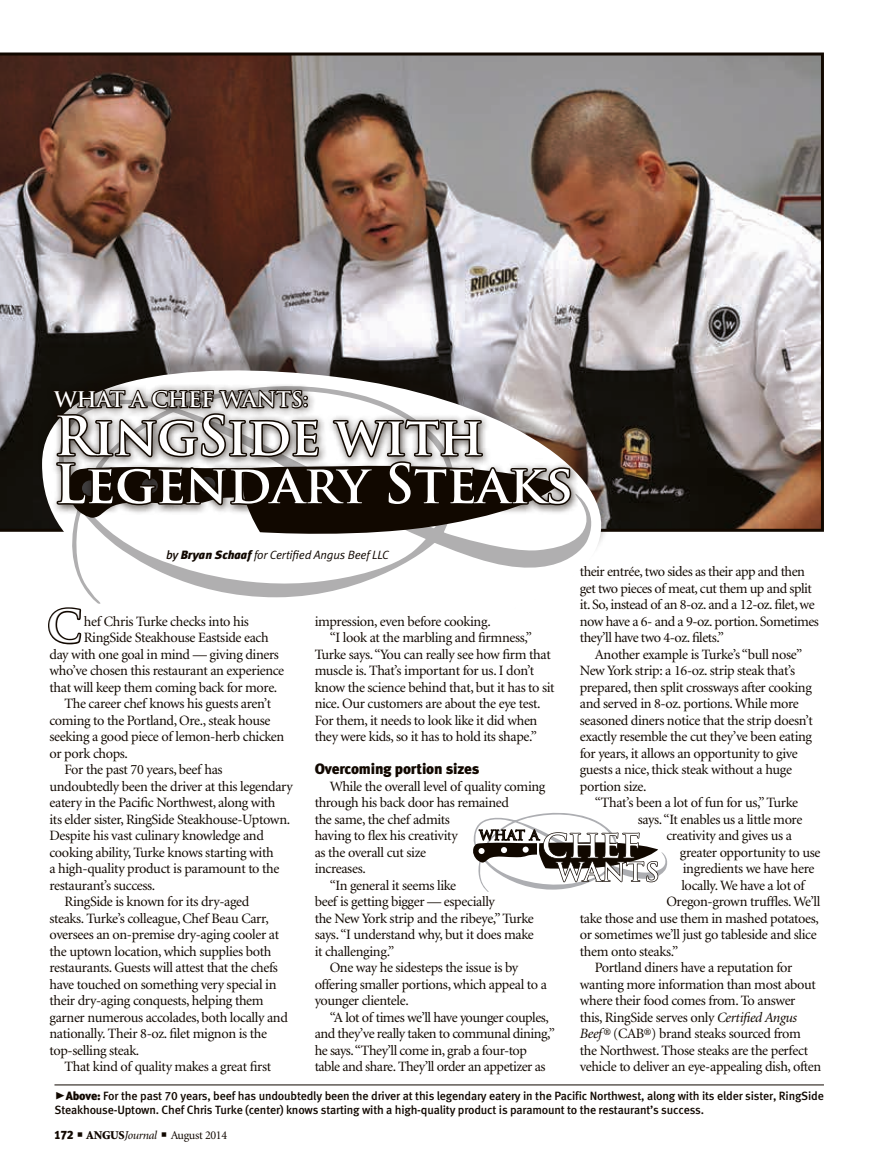
<style>
.page{position:relative;width:878px;height:1168px;background:#fff}
.page>*{position:absolute;margin:0;border:0;box-sizing:border-box;transform-origin:0 0}
.headline{font:700 52.5px/48px "Trajan Pro";letter-spacing:-.01em;color:#fff}
.Drop_Cap{font:700 43.35px "Trajan Pro";color:#fff}
.deck{font:700 21px "Trajan Pro";letter-spacing:-.01em;color:#fff}
.subhead{font:15px "Meta Black LF";letter-spacing:-.01em;color:#110800}
.body_text{font:14.25px/16.5px "Minion";letter-spacing:-.025em;color:#110800}
.Drop_Cap-2{font:14.25px "Minion";letter-spacing:-.025em;color:#110800}
.t1{font:700 13.35px "Trajan";color:#110800}
.t2{font:12px/13.5px "Meta Medium LF";letter-spacing:-.015em;color:#110800}
.byline{font:italic 12px "Meta Normal LF";letter-spacing:-.01em;color:#110800}
.t3{font:12px "Minion";letter-spacing:-.025em;color:#110800}
.s1{font-family:"Meta Medium LF"}
.s2{font-family:"Meta Black LF"}
.s3{font-style:italic}
.s4{font-family:"Meta Black Caps Expert";font-size:21px}
.s5{font-weight:900}
</style>
<div class="page">
<svg style="left:473px;top:812px;width:195px;height:80px"></svg>
<svg style="left:0;top:52px;width:824px;height:480px;background:#82746f"></svg>
<svg style="left:41px;top:358px;width:568px;height:186px;background:#4a4744"></svg>
<svg style="left:48px;top:607px;width:34px;height:38px"></svg>
<svg style="left:48px;top:382px;width:551px;height:222px"></svg>
<div style="left:47px;top:383px;width:533px;height:132px;background:#110800;opacity:.75"></div>
<svg style="left:51px;top:102px;width:521px;height:488px"></svg>
<hr style="left:54px;top:1084px;width:770px;height:1px;background:#110800">
<p class="deck" style="left:54px;top:386px;width:256px">WHAT A CHEF WANTS:</p>
<p class="headline" style="left:54px;top:413px;width:520px">RingSide with<br>Legendary Steaks</p>
<p class="byline" style="left:166px;top:548px;width:224px"><span class="s1">by</span> <span class="s2">Bryan Schaaf</span> for Certified Angus Beef LLC</p>
<p class="Drop_Cap" style="left:47px;top:599px;width:36px">C</p>
<p class="Drop_Cap-2" style="left:84px;top:614px;width:167px">hef Chris Turke checks into his</p>
<p class="Drop_Cap-2" style="left:84px;top:630px;width:186px">RingSide Steakhouse Eastside each</p>
<p class="Drop_Cap-2" style="left:50px;top:647px;width:231px">day with one goal in mind — giving diners</p>
<p class="Drop_Cap-2" style="left:50px;top:663px;width:236px">who’ve chosen this restaurant an experience</p>
<p class="Drop_Cap-2" style="left:50px;top:680px;width:229px">that will keep them coming back for more.</p>
<p class="body_text" style="left:50px;top:696px;width:236px;text-indent:15px">The career chef knows his guests aren’t coming to the Portland, Ore., steak house seeking a good piece of lemon-herb chicken or pork chops.</p>
<p class="body_text" style="left:50px;top:762px;width:245px;text-indent:15px">For the past 70 years, beef has undoubtedly been the driver at this legendary eatery in the Pacific Northwest, along with<br>its elder sister, RingSide Steakhouse-Uptown.<br>Despite his vast culinary knowledge and cooking ability, Turke knows starting with<br>a high-quality product is paramount to the restaurant’s success.</p>
<p class="body_text" style="left:50px;top:894px;width:240px;text-indent:15px">RingSide is known for its dry-aged steaks. Turke’s colleague, Chef Beau Carr, oversees an on-premise dry-aging cooler at the uptown location, which supplies both restaurants. Guests will attest that the chefs have touched on something very special in their dry-aging conquests, helping them garner numerous accolades, both locally and nationally. Their 8-oz. filet mignon is the top-selling steak.</p>
<p class="body_text" style="left:64px;top:1059px;width:208px">That kind of quality makes a great first</p>
<p class="body_text" style="left:315px;top:613px;width:177px">impression, even before cooking.</p>
<p class="body_text" style="left:315px;top:630px;width:241px;text-indent:15px">“I look at the marbling and firmness,” Turke says. “You can really see how firm that muscle is. That’s important for us. I don’t know the science behind that, but it has to sit nice. Our customers are about the eye test.<br>For them, it needs to look like it did when they were kids, so it has to hold its shape.”</p>
<p class="subhead" style="left:315px;top:760px;width:166px">Overcoming portion sizes</p>
<p class="body_text" style="left:315px;top:778px;width:232px;text-indent:15px">While the overall level of quality coming through his back door has remained<br>the same, the chef admits<br>having to flex his creativity<br>as the overall cut size<br>increases.</p>
<p class="body_text" style="left:315px;top:877px;width:221px;text-indent:15px">“In general it seems like<br>beef is getting bigger — especially<br>the New York strip and the ribeye,” Turke says. “I understand why, but it does make it challenging.”</p>
<p class="body_text" style="left:315px;top:960px;width:234px;text-indent:15px">One way he sidesteps the issue is by offering smaller portions, which appeal to a younger clientele.</p>
<p class="body_text" style="left:315px;top:1009px;width:242px;text-indent:15px">“A lot of times we’ll have younger couples, and they’ve really taken to communal dining,” he says. “They’ll come in, grab a four-top table and share. They’ll order an appetizer as</p>
<p class="t1" style="left:479px;top:827px;width:61px">WHAT A</p>
<p class="body_text" style="left:579px;top:564px;width:240px">their entrée, two sides as their app and then get two pieces of meat, cut them up and split it. So, instead of an 8-oz. and a 12-oz. filet, we now have a 6- and a 9-oz. portion. Sometimes they’ll have two 4-oz. filets.”</p>
<p class="body_text" style="left:579px;top:646px;width:234px;text-indent:15px">Another example is Turke’s “bull nose” New York strip: a 16-oz. strip steak that’s prepared, then split crossways after cooking and served in 8-oz. portions. While more seasoned diners notice that the strip doesn’t exactly resemble the cut they’ve been eating for years, it allows an opportunity to give guests a nice, thick steak without a huge portion size.</p>
<p class="body_text" style="left:594px;top:795px;width:205px">“That’s been a lot of fun for us,” Turke</p>
<p class="body_text" style="left:638px;top:811px;width:166px">says. “It enables us a little more</p>
<p class="body_text" style="left:666px;top:828px;width:127px">creativity and gives us a</p>
<p class="body_text" style="left:680px;top:844px;width:142px">greater opportunity to use</p>
<p class="body_text" style="left:682px;top:861px;width:133px">ingredients we have here</p>
<p class="body_text" style="left:681px;top:877px;width:125px">locally. We have a lot of</p>
<p class="body_text" style="left:666px;top:894px;width:156px">Oregon-grown truffles. We’ll</p>
<p class="body_text" style="left:579px;top:910px;width:241px">take those and use them in mashed potatoes,</p>
<p class="body_text" style="left:579px;top:927px;width:238px">or sometimes we’ll just go tableside and slice</p>
<p class="body_text" style="left:579px;top:943px;width:100px">them onto steaks.”</p>
<p class="body_text" style="left:579px;top:960px;width:243px;text-indent:15px">Portland diners have a reputation for wanting more information than most about where their food comes from. To answer this, RingSide serves only <span class="s3">Certified Angus Beef®</span> (CAB®) brand steaks sourced from the Northwest. Those steaks are the perfect vehicle to deliver an eye-appealing dish, often</p>
<p class="t2" style="left:54px;top:1089px;width:770px"><span class="s4">@</span><span class="s2">Above:</span> For the past 70 years, beef has undoubtedly been the driver at this legendary eatery in the Pacific Northwest, along with its elder sister, RingSide<br>Steakhouse-Uptown. Chef Chris Turke (center) knows starting with a high-quality product is paramount to the restaurant’s success.</p>
<p class="t3" style="left:54px;top:1129px;width:175px"><span class="s2">172</span> ■ <span class="s5">ANGUS</span><span class="s3">Journal</span> ■ August 2014</p>
</div>
